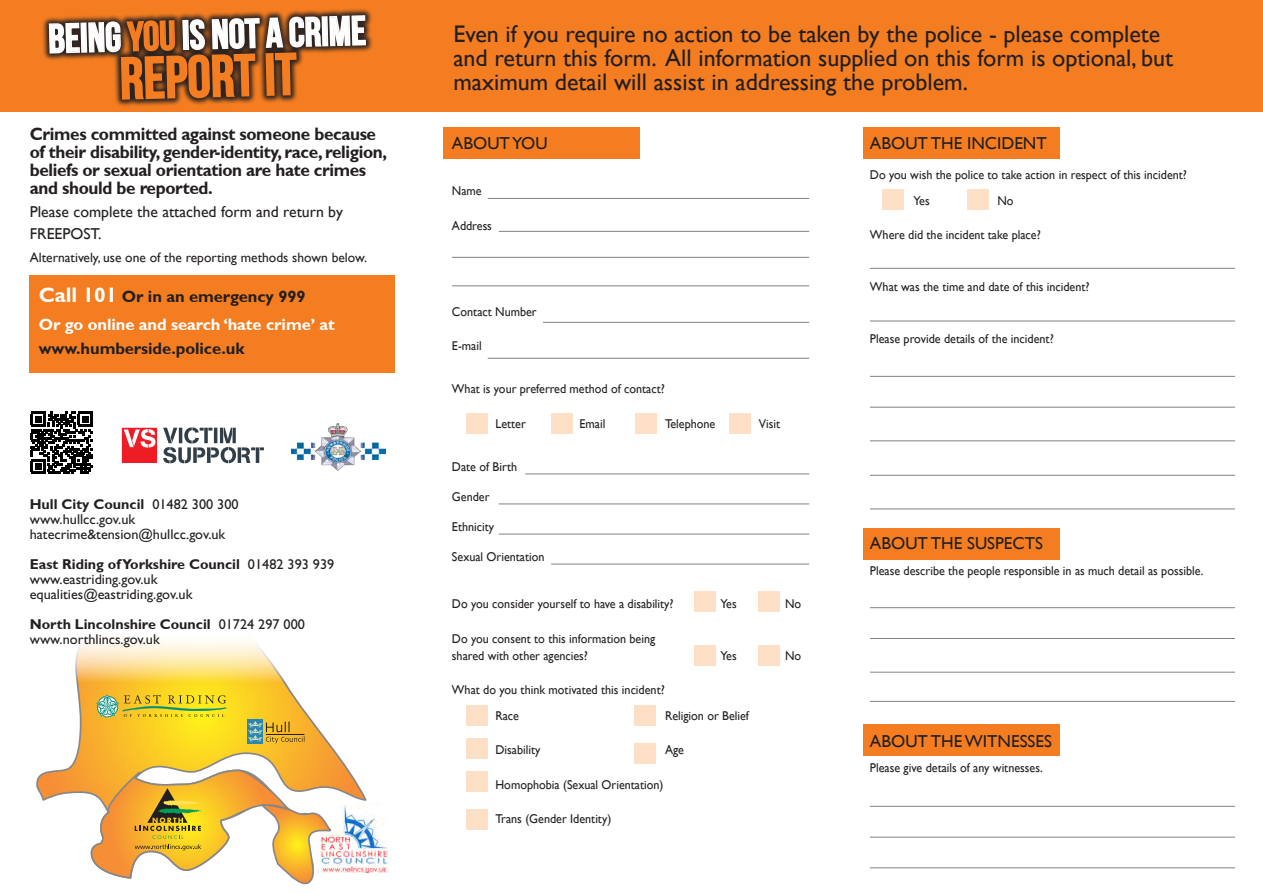
<style>
.page{position:relative;width:1263px;height:893px;background:#fff}
.page>*{position:absolute;margin:0;border:0;box-sizing:border-box;transform-origin:0 0}
.t1{font:58.95px "Bebas Neue";color:#f47d21}
.t2{font:40.95px "Bebas Neue";color:#fff}
.t3{font:24px/24px "Gill Sans";color:#231f20}
.t4{font:700 18px/18.3px "Gill Sans";letter-spacing:-.02em;color:#231f20;scale:.95 1}
.t5{font:17.25px "Gill Sans";color:#231f20}
.t6{font:700 16.5px "Gill Sans";letter-spacing:-.005em;color:#231f20}
.t7{font:700 16.5px "Gill Sans";letter-spacing:-.005em;color:#fff}
.t8{font:15.75px/22.5px "Gill Sans";color:#231f20}
.t9{font:14.25px "Gill Sans";color:#231f20}
.t10{font:700 14.25px "Gill Sans";color:#231f20}
.t11{font:13.5px "Gill Sans";color:#231f20}
.t12{font:12.75px "Gill Sans";color:#231f20;scale:.95 1}
.s1{color:#f47d21}
.s2{font-size:21px;color:#fff}
.s3{font-weight:400}
</style>
<div class="page">
<div style="left:0;top:0;width:1263px;height:111px;background:#f47d21"></div>
<div style="left:30px;top:275px;width:365px;height:97px;background:#f47d21"></div>
<div style="left:443px;top:127px;width:196px;height:32px;background:#f47d21"></div>
<div style="left:863px;top:724px;width:197px;height:32px;background:#f47d21"></div>
<div style="left:863px;top:528px;width:197px;height:31px;background:#f47d21"></div>
<div style="left:863px;top:127px;width:197px;height:32px;background:#f47d21"></div>
<div style="left:41px;top:8px;width:332px;height:99px;background:#231f20;opacity:.95"></div>
<svg style="left:48px;top:8px;width:319px;height:104px"></svg>
<hr style="left:488px;top:198px;width:321px;height:1px;background:#808285">
<hr style="left:499px;top:231px;width:310px;height:1px;background:#808285">
<hr style="left:452px;top:257px;width:357px;height:1px;background:#808285">
<hr style="left:543px;top:322px;width:266px;height:1px;background:#808285">
<hr style="left:488px;top:358px;width:321px;height:1px;background:#808285">
<div style="left:466px;top:414px;width:22px;height:20px;background:#fee0c7"></div>
<div style="left:551px;top:414px;width:22px;height:20px;background:#fee0c7"></div>
<div style="left:635px;top:414px;width:22px;height:20px;background:#fee0c7"></div>
<div style="left:729px;top:414px;width:22px;height:20px;background:#fee0c7"></div>
<hr style="left:525px;top:474px;width:284px;height:1px;background:#808285">
<hr style="left:499px;top:504px;width:310px;height:1px;background:#808285">
<div style="left:694px;top:592px;width:22px;height:20px;background:#fee0c7"></div>
<div style="left:758px;top:592px;width:21px;height:20px;background:#fee0c7"></div>
<div style="left:694px;top:645px;width:22px;height:21px;background:#fee0c7"></div>
<div style="left:758px;top:645px;width:21px;height:21px;background:#fee0c7"></div>
<div style="left:466px;top:705px;width:22px;height:21px;background:#fee0c7"></div>
<div style="left:634px;top:705px;width:22px;height:21px;background:#fee0c7"></div>
<div style="left:466px;top:809px;width:22px;height:20px;background:#fee0c7"></div>
<div style="left:634px;top:743px;width:22px;height:20px;background:#fee0c7"></div>
<div style="left:466px;top:738px;width:22px;height:20px;background:#fee0c7"></div>
<div style="left:466px;top:771px;width:22px;height:20px;background:#fee0c7"></div>
<div style="left:882px;top:189px;width:22px;height:21px;background:#fee0c7"></div>
<div style="left:967px;top:189px;width:22px;height:21px;background:#fee0c7"></div>
<hr style="left:870px;top:268px;width:365px;height:1px;background:#808285">
<hr style="left:870px;top:321px;width:365px;height:1px;background:#808285">
<hr style="left:870px;top:376px;width:365px;height:1px;background:#808285">
<hr style="left:870px;top:407px;width:365px;height:1px;background:#808285">
<hr style="left:870px;top:440px;width:365px;height:1px;background:#808285">
<hr style="left:870px;top:607px;width:365px;height:1px;background:#808285">
<hr style="left:870px;top:638px;width:365px;height:1px;background:#808285">
<hr style="left:870px;top:672px;width:365px;height:1px;background:#808285">
<hr style="left:870px;top:806px;width:365px;height:1px;background:#808285">
<hr style="left:870px;top:837px;width:365px;height:1px;background:#808285">
<hr style="left:870px;top:867px;width:365px;height:1px;background:#808285">
<hr style="left:870px;top:475px;width:365px;height:1px;background:#808285">
<hr style="left:870px;top:509px;width:365px;height:1px;background:#808285">
<hr style="left:870px;top:701px;width:365px;height:1px;background:#808285">
<hr style="left:452px;top:285px;width:357px;height:1px;background:#808285">
<hr style="left:499px;top:534px;width:310px;height:1px;background:#808285">
<hr style="left:551px;top:564px;width:258px;height:1px;background:#808285">
<img style="left:291px;top:424px;width:94px;height:47px">
<svg style="left:36px;top:641px;width:332px;height:232px"></svg>
<div style="left:248px;top:720px;width:15px;height:24px;background:#2887b4"></div>
<svg style="left:248px;top:721px;width:57px;height:22px"></svg>
<svg style="left:90px;top:756px;width:244px;height:129px"></svg>
<img style="left:319px;top:802px;width:71px;height:70px">
<svg style="left:96px;top:695px;width:131px;height:22px;background:#cac23a"></svg>
<svg style="left:122px;top:428px;width:35px;height:35px"></svg>
<svg style="left:163px;top:427px;width:101px;height:36px"></svg>
<svg style="left:31px;top:412px;width:62px;height:62px"></svg>
<p class="t2" style="left:47px;top:18px;width:319px;rotate:-2deg">being <span class="s1">you</span> is not a crime</p>
<p class="t1" style="left:119px;top:47px;width:178px;rotate:-2deg">REPORT IT</p>
<p class="t4" style="left:30px;top:124px;width:378px">Crimes committed against someone because of their disability, gender-identity, race, religion, beliefs or sexual orientation are hate crimes and should be reported.</p>
<p class="t8" style="left:30px;top:200px;width:315px">Please complete the attached form and return by<br>FREEPOST.</p>
<p class="t11" style="left:30px;top:249px;width:339px">Alternatively, use one of the reporting methods shown below.</p>
<p class="t6" style="left:39px;top:286px;width:268px"><span class="s2">Call 101</span> Or in an emergency 999</p>
<p class="t7" style="left:39px;top:314px;width:298px">Or go online and search ‘hate crime’ at</p>
<p class="t6" style="left:39px;top:338px;width:207px">www.humberside.police.uk</p>
<p class="t10" style="left:30px;top:496px;width:210px">Hull City Council <span class="s3">01482 300 300</span></p>
<p class="t9" style="left:30px;top:511px;width:107px">www.hullcc.gov.uk</p>
<p class="t9" style="left:30px;top:526px;width:197px">hatecrime&amp;tension@hullcc.gov.uk</p>
<p class="t10" style="left:30px;top:556px;width:306px">East Riding of Yorkshire Council <span class="s3">01482 393 939</span></p>
<p class="t9" style="left:30px;top:571px;width:129px">www.eastriding.gov.uk</p>
<p class="t9" style="left:30px;top:586px;width:164px">equalities@eastriding.gov.uk</p>
<p class="t10" style="left:30px;top:616px;width:277px">North Lincolnshire Council <span class="s3">01724 297 000</span></p>
<p class="t9" style="left:30px;top:631px;width:132px">www.northlincs.gov.uk</p>
<p class="t3" style="left:453px;top:23px;width:721px">Even if you require no action to be taken by the police - please complete and return this form. All information supplied on this form is optional, but maximum detail will assist in addressing the problem.</p>
<p class="t5" style="left:452px;top:134px;width:97px">ABOUT YOU</p>
<p class="t12" style="left:452px;top:183px;width:33px">Name</p>
<p class="t12" style="left:452px;top:218px;width:44px">Address</p>
<p class="t12" style="left:452px;top:304px;width:91px">Contact Number</p>
<p class="t12" style="left:452px;top:339px;width:33px">E-mail</p>
<p class="t12" style="left:452px;top:382px;width:225px">What is your preferred method of contact?</p>
<p class="t12" style="left:495px;top:416px;width:34px">Letter</p>
<p class="t12" style="left:579px;top:416px;width:29px">Email</p>
<p class="t12" style="left:665px;top:416px;width:55px">Telephone</p>
<p class="t12" style="left:759px;top:416px;width:24px">Visit</p>
<p class="t12" style="left:452px;top:459px;width:70px">Date of Birth</p>
<p class="t12" style="left:452px;top:489px;width:41px">Gender</p>
<p class="t12" style="left:452px;top:519px;width:46px">Ethnicity</p>
<p class="t12" style="left:452px;top:549px;width:99px">Sexual Orientation</p>
<p class="t12" style="left:452px;top:596px;width:235px">Do you consider yourself to have a disability?</p>
<p class="t12" style="left:720px;top:596px;width:19px">Yes</p>
<p class="t12" style="left:785px;top:596px;width:18px">No</p>
<p class="t12" style="left:452px;top:631px;width:215px">Do you consent to this information being</p>
<p class="t12" style="left:452px;top:648px;width:145px">shared with other agencies?</p>
<p class="t12" style="left:720px;top:648px;width:19px">Yes</p>
<p class="t12" style="left:785px;top:648px;width:18px">No</p>
<p class="t12" style="left:452px;top:683px;width:225px">What do you think motivated this incident?</p>
<p class="t12" style="left:495px;top:708px;width:26px">Race</p>
<p class="t12" style="left:665px;top:708px;width:90px">Religion or Belief</p>
<p class="t12" style="left:495px;top:743px;width:49px">Disability</p>
<p class="t12" style="left:665px;top:743px;width:22px">Age</p>
<p class="t12" style="left:495px;top:777px;width:178px">Homophobia (Sexual Orientation)</p>
<p class="t12" style="left:495px;top:811px;width:123px">Trans (Gender Identity)</p>
<p class="t5" style="left:870px;top:134px;width:178px">ABOUT THE INCIDENT</p>
<p class="t12" style="left:870px;top:167px;width:335px">Do you wish the police to take action in respect of this incident?</p>
<p class="t12" style="left:913px;top:193px;width:19px">Yes</p>
<p class="t12" style="left:997px;top:193px;width:18px">No</p>
<p class="t12" style="left:870px;top:228px;width:181px">Where did the incident take place?</p>
<p class="t12" style="left:870px;top:279px;width:233px">What was the time and date of this incident?</p>
<p class="t12" style="left:870px;top:331px;width:195px">Please provide details of the incident?</p>
<p class="t5" style="left:870px;top:533px;width:175px">ABOUT THE SUSPECTS</p>
<p class="t12" style="left:870px;top:563px;width:352px">Please describe the people responsible in as much detail as possible.</p>
<p class="t5" style="left:870px;top:731px;width:184px">ABOUT THE WITNESSES</p>
<p class="t12" style="left:870px;top:760px;width:183px">Please give details of any witnesses.</p>
</div>
